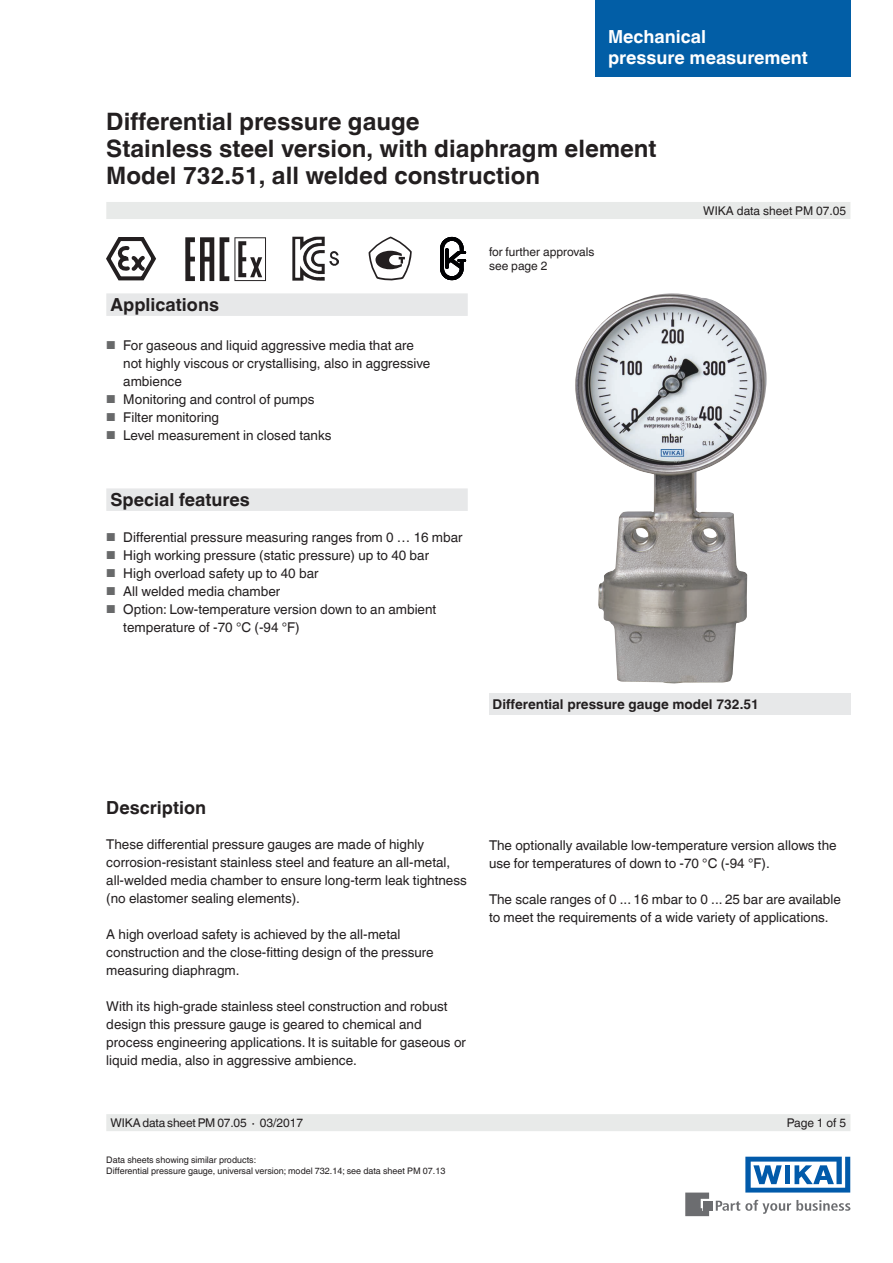
<style>
.page{position:relative;width:893px;height:1263px;background:#fff}
.page>*{position:absolute;margin:0;border:0;box-sizing:border-box;transform-origin:0 0}
.t1{font:700 24px/27px "Helvetica World";color:#231f20}
.t2{font:700 18px "Helvetica World";color:#231f20}
.t3{font:700 18px/21px "Helvetica World";color:#fff}
.t4{font:13.5px/18px "Helvetica World";color:#231f20}
.t5{font:700 13.5px "Helvetica World";color:#231f20}
.t6{font:12px/13.5px "Helvetica World";color:#231f20}
.t7{font:9px/10.5px "Helvetica World";color:#231f20}
.s1{font-size:11.55px;color:#68696a}
</style>
<div class="page">
<svg style="left:716px;top:1200px;width:134px;height:14px"></svg>
<div style="left:703px;top:1201px;width:9px;height:9px;background:#6c6d70"></div>
<svg style="left:685px;top:1192px;width:24px;height:24px"></svg>
<svg style="left:745px;top:1157px;width:105px;height:35px"></svg>
<div style="left:106px;top:202px;width:744px;height:17px;background:#e8eae9"></div>
<div style="left:106px;top:1114px;width:744px;height:17px;background:#e8eae9"></div>
<img style="left:575px;top:293px;width:191px;height:391px">
<svg style="left:106px;top:237px;width:50px;height:44px"></svg>
<svg style="left:185px;top:237px;width:29px;height:44px"></svg>
<svg style="left:220px;top:237px;width:46px;height:44px"></svg>
<img style="left:293px;top:237px;width:45px;height:44px">
<svg style="left:369px;top:237px;width:43px;height:44px"></svg>
<svg style="left:440px;top:237px;width:26px;height:43px"></svg>
<div style="left:489px;top:693px;width:361px;height:21px;background:#e7e8e9"></div>
<div style="left:106px;top:293px;width:362px;height:23px;background:#e7e8e9"></div>
<div style="left:106px;top:488px;width:362px;height:23px;background:#e7e8e9"></div>
<div style="left:595px;top:0;width:255px;height:77px;background:#025ea6"></div>
<h2 class="t3" style="left:608px;top:26px;width:201px">Mechanical<br>pressure measurement</h2>
<h1 class="t1" style="left:106px;top:108px;width:552px">Differential pressure gauge<br>Stainless steel version, with diaphragm element<br>Model 732.51, all welded construction</h1>
<h2 class="t2" style="left:111px;top:294px;width:110px">Applications</h2>
<p class="t4" style="left:123px;top:336px;width:309px;text-indent:-17px"><span class="s1">■</span> For gaseous and liquid aggressive media that are not highly viscous or crystallising, also in aggressive ambience</p>
<p class="t4" style="left:106px;top:390px;width:210px"><span class="s1">■</span> Monitoring and control of pumps</p>
<p class="t4" style="left:106px;top:408px;width:114px"><span class="s1">■</span> Filter monitoring</p>
<p class="t4" style="left:106px;top:426px;width:227px"><span class="s1">■</span> Level measurement in closed tanks</p>
<h2 class="t2" style="left:111px;top:489px;width:141px">Special features</h2>
<p class="t4" style="left:106px;top:528px;width:358px"><span class="s1">■</span> Differential pressure measuring ranges from 0 … 16 mbar</p>
<p class="t4" style="left:106px;top:546px;width:324px"><span class="s1">■</span> High working pressure (static pressure) up to 40 bar</p>
<p class="t4" style="left:106px;top:564px;width:214px"><span class="s1">■</span> High overload safety up to 40 bar</p>
<p class="t4" style="left:106px;top:582px;width:175px"><span class="s1">■</span> All welded media chamber</p>
<p class="t4" style="left:123px;top:600px;width:314px;text-indent:-17px"><span class="s1">■</span> Option: Low-temperature version down to an ambient temperature of -70 °C (-94 °F)</p>
<p class="t6" style="left:489px;top:245px;width:107px">for further approvals see page 2</p>
<p class="t6" style="left:703px;top:204px;width:144px">WIKA data sheet PM 07.05</p>
<p class="t5" style="left:493px;top:696px;width:268px">Differential pressure gauge model 732.51</p>
<h2 class="t2" style="left:106px;top:797px;width:101px">Description</h2>
<p class="t4" style="left:106px;top:835px;width:362px">These differential pressure gauges are made of highly corrosion-resistant stainless steel and feature an all-metal, all-welded media chamber to ensure long-term leak tightness (no elastomer sealing elements).</p>
<p class="t4" style="left:106px;top:925px;width:329px">A high overload safety is achieved by the all-metal construction and the close-fitting design of the pressure measuring diaphragm.</p>
<p class="t4" style="left:106px;top:997px;width:361px">With its high-grade stainless steel construction and robust design this pressure gauge is geared to chemical and process engineering applications. It is suitable for gaseous or liquid media, also in aggressive ambience.</p>
<p class="t4" style="left:489px;top:836px;width:349px">The optionally available low-temperature version allows the use for temperatures of down to -70 °C (-94 °F).</p>
<p class="t4" style="left:489px;top:890px;width:353px">The scale ranges of 0 ... 16 mbar to 0 ... 25 bar are available to meet the requirements of a wide variety of applications.</p>
<p class="t6" style="left:111px;top:1116px;width:194px">WIKA data sheet PM 07.05 ∙ 03/2017</p>
<p class="t6" style="left:787px;top:1116px;width:61px">Page 1 of 5</p>
<p class="t7" style="left:106px;top:1155px;width:341px">Data sheets showing similar products:<br>Differential pressure gauge, universal version; model 732.14; see data sheet PM 07.13</p>
</div>
